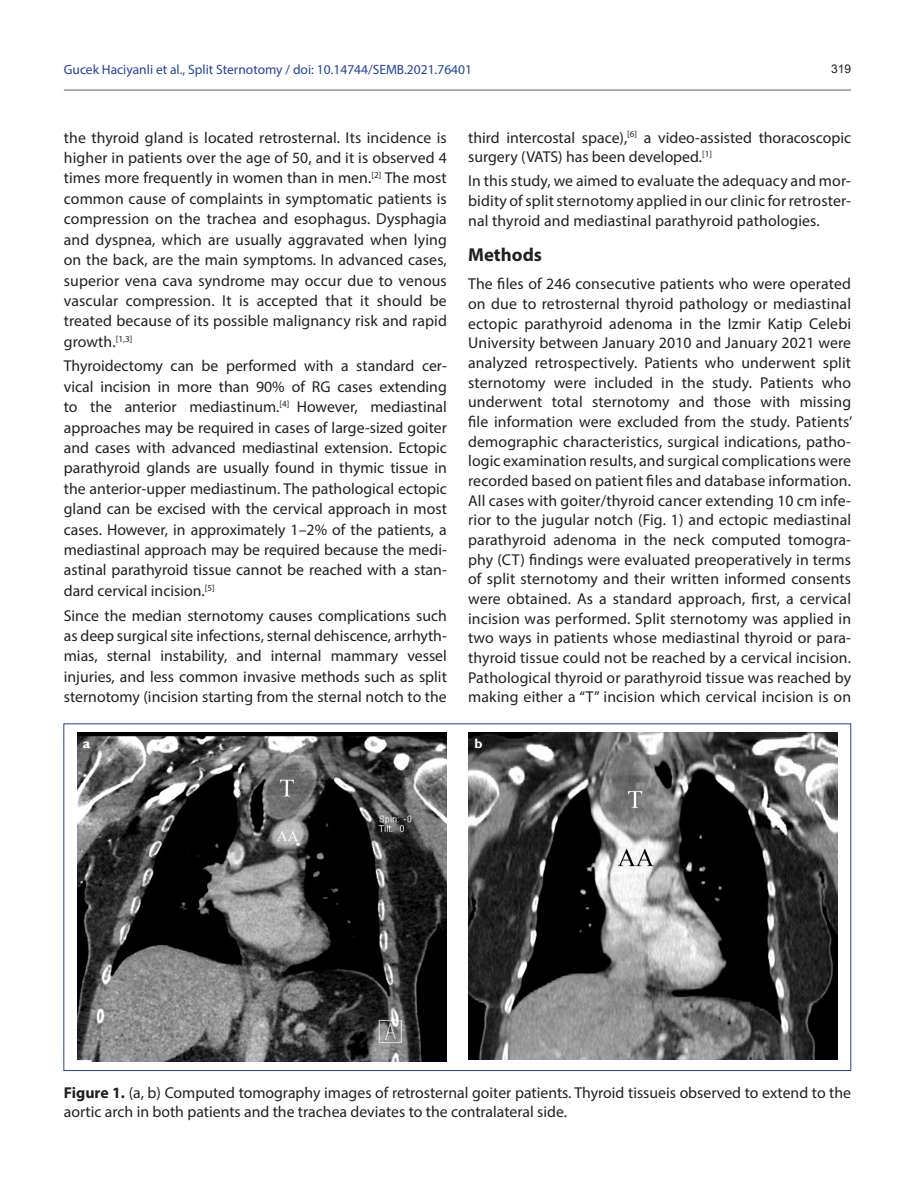
<style>
.page{position:relative;width:915px;height:1191px;background:#fff}
.page>*{position:absolute;margin:0;border:0;box-sizing:border-box;transform-origin:0 0}
.t1{font:700 18.75px "Myriad Pro";color:#231f20}
.TX{font:15.75px/19.6px "Myriad Pro";letter-spacing:.01em;color:#231f20;text-align:justify}
.TXI{font:15.75px/20.4px "Myriad Pro";color:#231f20;text-align:justify}
.FGC{font:15.75px/19.5px "Myriad Pro";color:#231f20}
.t2{font:13.5px "Myriad Pro";color:#21449b}
.grafik_baslik{font:700 13.5px "Gill Sans";color:#fff}
.t3{font:12px "Arial";color:#231f20}
.s1{font-weight:700}
</style>
<div class="page">
<hr style="left:64px;top:89px;width:786px;height:2px;background:#939598">
<img style="left:77px;top:732px;width:369px;height:330px">
<img style="left:468px;top:732px;width:369px;height:327px">
<p class="t2" style="left:64px;top:61px;width:409px">Gucek Haciyanli et al., Split Sternotomy / doi: 10.14744/SEMB.2021.76401</p>
<p class="t3" style="left:830px;top:60px;width:22px">319</p>
<p class="TX" style="left:64px;top:127px;width:384px;line-height:20.4px">the thyroid gland is located retrosternal. Its incidence is higher in patients over the age of 50, and it is observed 4 times more frequently in women than in men.<sup>[2]</sup> The most common cause of complaints in symptomatic patients is compression on the trachea and esophagus. Dysphagia and dyspnea, which are usually aggravated when lying on the back, are the main symptoms. In advanced cases, superior vena cava syndrome may occur due to venous vascular compression. It is accepted that it should be treated because of its possible malignancy risk and rapid growth.<sup>[1,3]</sup></p>
<p class="TXI" style="left:64px;top:356px;width:384px">Thyroidectomy can be performed with a standard cer&shy;vical incision in more than 90% of RG cases extending to the anterior mediastinum.<sup>[4]</sup> However, mediastinal approaches may be required in cases of large-sized goiter and cases with advanced mediastinal extension. Ectopic parathyroid glands are usually found in thymic tissue in the anterior-upper mediastinum. The pathological ectopic gland can be excised with the cervical approach in most cases. However, in approximately 1–2% of the patients, a mediastinal approach may be required because the medi&shy;astinal parathyroid tissue cannot be reached with a stan&shy;dard cervical incision.<sup>[5]</sup></p>
<p class="TXI" style="left:64px;top:605px;width:384px">Since the median sternotomy causes complications such as deep surgical site infections, sternal dehiscence, arrhyth&shy;mias, sternal instability, and internal mammary vessel injuries, and less common invasive methods such as split sternotomy (incision starting from the sternal notch to the</p>
<p class="TXI" style="left:468px;top:127px;width:384px;line-height:19.6px">third intercostal space),<sup>[6]</sup> a video-assisted thoracoscopic surgery (VATS) has been developed.<sup>[1]</sup></p>
<p class="TXI" style="left:468px;top:171px;width:384px;line-height:19.6px">In this study, we aimed to evaluate the adequacy and mor&shy;bidity of split sternotomy applied in our clinic for retroster&shy;nal thyroid and mediastinal parathyroid pathologies.</p>
<h1 class="t1" style="left:468px;top:242px;width:75px">Methods</h1>
<p class="TX" style="left:468px;top:274px;width:386px">The files of 246 consecutive patients who were operated on due to retrosternal thyroid pathology or mediastinal ectopic parathyroid adenoma in the Izmir Katip Celebi University between January 2010 and January 2021 were analyzed retrospectively. Patients who underwent split sternotomy were included in the study. Patients who underwent total sternotomy and those with missing file information were excluded from the study. Patients’ demographic characteristics, surgical indications, patho&shy;logic examination results, and surgical complications were recorded based on patient files and database information.<br>All cases with goiter/thyroid cancer extending 10 cm infe&shy;rior to the jugular notch (Fig. 1) and ectopic mediastinal parathyroid adenoma in the neck computed tomogra&shy;phy (CT) findings were evaluated preoperatively in terms of split sternotomy and their written informed consents were obtained. As a standard approach, first, a cervical incision was performed. Split sternotomy was applied in two ways in patients whose mediastinal thyroid or para&shy;thyroid tissue could not be reached by a cervical incision.<br>Pathological thyroid or parathyroid tissue was reached by making either a “T” incision which cervical incision is on</p>
<p class="grafik_baslik" style="left:83px;top:735px;width:9px">a</p>
<p class="grafik_baslik" style="left:474px;top:735px;width:10px">b</p>
<p class="FGC" style="left:64px;top:1082px;width:788px"><span class="s1">Figure 1.</span> (a, b) Computed tomography images of retrosternal goiter patients. Thyroid tissueis observed to extend to the aortic arch in both patients and the trachea deviates to the contralateral side.</p>
</div>
